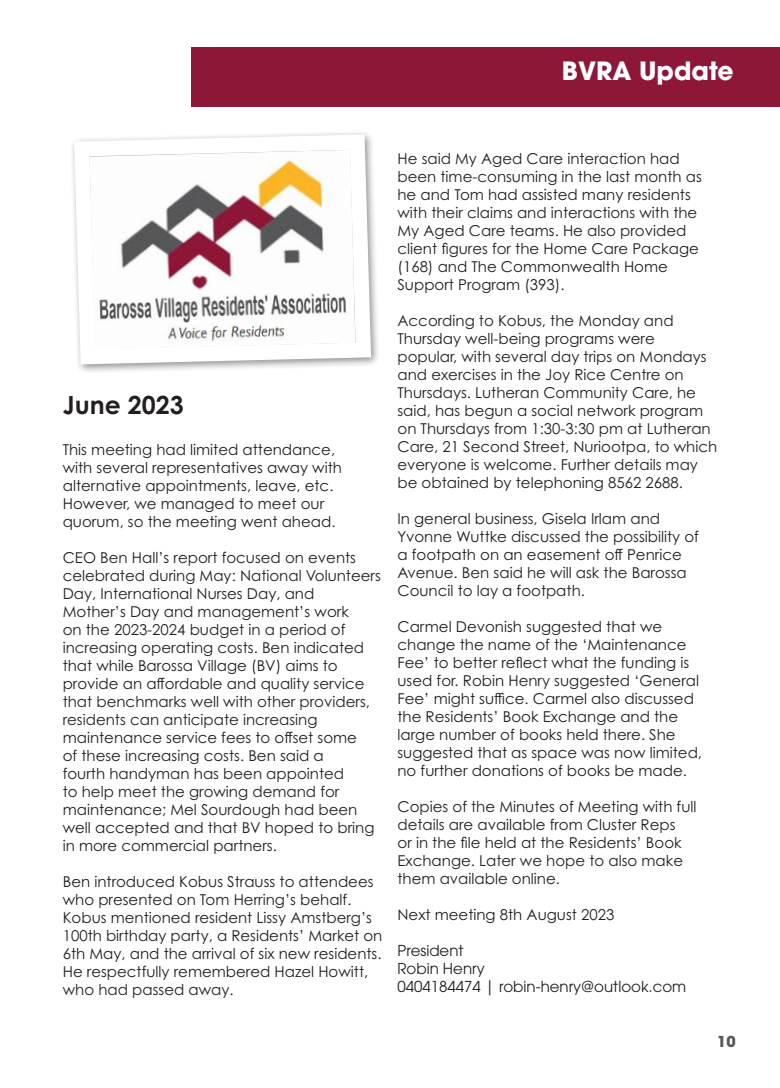
<style>
.page{position:relative;width:780px;height:1088px;background:#fff}
.page>*{position:absolute;margin:0;border:0;box-sizing:border-box;transform-origin:0 0}
.t1{font:700 25px "ITC Avant Garde Pro";color:#fff}
.t2{font:700 25px "Century Gothic Pro";color:#231f20}
.t3{font:15px/18px "Century Gothic Pro";color:#231f20}
.t4{font:15px "ITC Avant Garde Pro";color:#231f20}
.t5{font:700 15px "ITC Avant Garde Pro";color:#57585a}
</style>
<div class="page">
<div style="left:192px;top:47px;width:588px;height:60px;background:#8e1737"></div>
<div style="left:69px;top:129px;width:312px;height:245px;background:#231f20;opacity:.5"></div>
<div style="left:74px;top:135px;width:297px;height:229px;border:15px solid #fff;border-radius:6px"></div>
<img style="left:90px;top:150px;width:265px;height:200px">
<p class="t1" style="left:561px;top:54px;width:173px">BVRA Update</p>
<p class="t2" style="left:63px;top:389px;width:123px">June 2023</p>
<p class="t3" style="left:63px;top:440px;width:281px">This meeting had limited attendance, with several representatives away with alternative appointments, leave, etc.<br>However, we managed to meet our quorum, so the meeting went ahead.</p>
<p class="t3" style="left:63px;top:548px;width:319px">CEO Ben Hall’s report focused on events celebrated during May: National Volunteers Day, International Nurses Day, and Mother’s Day and management’s work<br>on the 2023-2024 budget in a period of increasing operating costs. Ben indicated that while Barossa Village (BV) aims to provide an affordable and quality service that benchmarks well with other providers, residents can anticipate increasing maintenance service fees to offset some<br>of these increasing costs. Ben said a<br>fourth handyman has been appointed<br>to help meet the growing demand for maintenance; Mel Sourdough had been well accepted and that BV hoped to bring in more commercial partners.</p>
<p class="t3" style="left:63px;top:872px;width:321px">Ben introduced Kobus Strauss to attendees who presented on Tom Herring’s behalf.<br>Kobus mentioned resident Lissy Amstberg’s 100th birthday party, a Residents’ Market on 6th May, and the arrival of six new residents.<br>He respectfully remembered Hazel Howitt, who had passed away.</p>
<p class="t3" style="left:397px;top:149px;width:306px">He said My Aged Care interaction had been time-consuming in the last month as he and Tom had assisted many residents with their claims and interactions with the My Aged Care teams. He also provided client figures for the Home Care Package (168) and The Commonwealth Home Support Program (393).</p>
<p class="t3" style="left:397px;top:311px;width:321px">According to Kobus, the Monday and Thursday well-being programs were popular, with several day trips on Mondays and exercises in the Joy Rice Centre on Thursdays. Lutheran Community Care, he said, has begun a social network program on Thursdays from 1:30-3:30 pm at Lutheran Care, 21 Second Street, Nuriootpa, to which everyone is welcome. Further details may be obtained by telephoning 8562 2688.</p>
<p class="t3" style="left:397px;top:509px;width:303px">In general business, Gisela Irlam and Yvonne Wuttke discussed the possibility of a footpath on an easement off Penrice Avenue. Ben said he will ask the Barossa Council to lay a footpath.</p>
<p class="t3" style="left:397px;top:617px;width:306px">Carmel Devonish suggested that we change the name of the ‘Maintenance Fee’ to better reflect what the funding is used for. Robin Henry suggested ‘General Fee’ might suffice. Carmel also discussed the Residents’ Book Exchange and the large number of books held there. She suggested that as space was now limited, no further donations of books be made.</p>
<p class="t3" style="left:397px;top:797px;width:300px">Copies of the Minutes of Meeting with full details are available from Cluster Reps<br>or in the file held at the Residents’ Book Exchange. Later we hope to also make them available online.</p>
<p class="t3" style="left:397px;top:905px;width:218px">Next meeting 8th August 2023</p>
<p class="t4" style="left:397px;top:941px;width:68px">President</p>
<p class="t4" style="left:397px;top:959px;width:89px">Robin Henry</p>
<p class="t4" style="left:397px;top:977px;width:290px">0404184474 | robin-henry@outlook.com</p>
<p class="t5" style="left:717px;top:1031px;width:20px">10</p>
</div>
